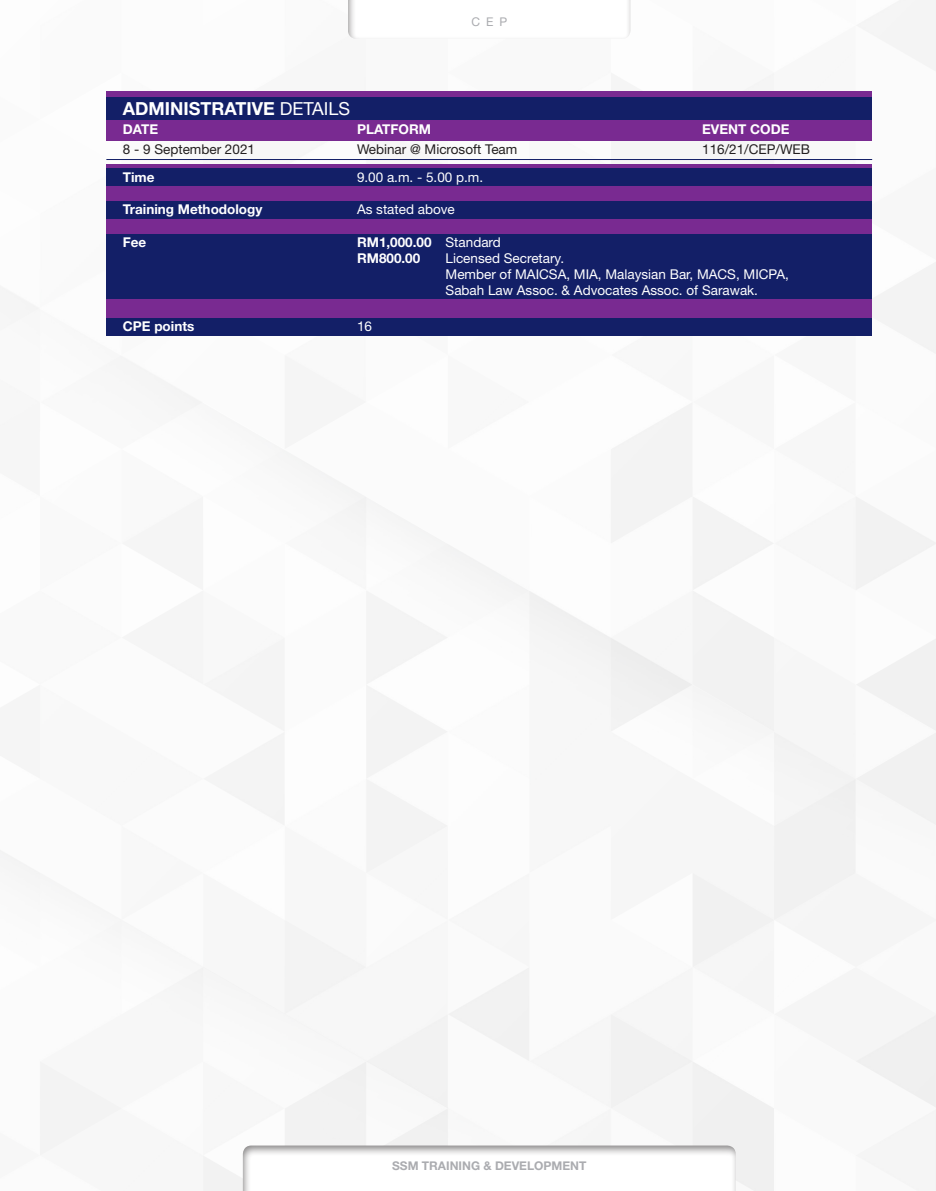
<style>
.page{position:relative;width:936px;height:1191px;background:#fff}
.page>*{position:absolute;margin:0;border:0;box-sizing:border-box;transform-origin:0 0}
.t1{font:700 18px "Helvetica Neue";color:#fff}
.t2{font:13.5px "Helvetica Neue";color:#fff}
.t3{font:700 13.5px "Helvetica Neue";color:#fff}
.t4{font:13.5px "Helvetica Neue";color:#231f20}
.t5{font:700 12px "Helvetica Neue";color:#abacb0}
.Body_9pt{font:12px "Helvetica Neue";color:#abacb0}
.s1{font-weight:400}
</style>
<div class="page">
<img style="left:0;top:0;width:935px;height:1191px">
<div style="left:242px;top:1145px;width:495px;height:46px;background:#231f20;opacity:.55"></div>
<div style="left:347px;top:0;width:285px;height:41px;background:#fff"></div>
<div style="left:264px;top:1160px;width:450px;height:31px;background:#fff"></div>
<div style="left:106px;top:165px;width:766px;height:155px;background:#792a91"></div>
<div style="left:106px;top:168px;width:766px;height:18px;background:#131f67"></div>
<div style="left:106px;top:201px;width:766px;height:18px;background:#131f67"></div>
<div style="left:106px;top:318px;width:766px;height:18px;background:#131f67"></div>
<div style="left:106px;top:234px;width:766px;height:65px;background:#131f67"></div>
<hr style="left:106px;top:159px;width:766px;height:1px;background:#131f67">
<div style="left:106px;top:91px;width:766px;height:49px;background:#792a91"></div>
<div style="left:106px;top:97px;width:766px;height:22px;background:#131f67"></div>
<p class="Body_9pt" style="left:471px;top:15px;width:37px">CEP</p>
<p class="t1" style="left:123px;top:97px;width:229px">ADMINISTRATIVE <span class="s1">DETAILS</span></p>
<p class="t3" style="left:123px;top:121px;width:37px">DATE</p>
<p class="t3" style="left:357px;top:121px;width:76px">PLATFORM</p>
<p class="t3" style="left:702px;top:121px;width:89px">EVENT CODE</p>
<p class="t4" style="left:123px;top:141px;width:134px">8 - 9 September 2021</p>
<p class="t4" style="left:357px;top:141px;width:162px">Webinar @ Microsoft Team</p>
<p class="t4" style="left:702px;top:141px;width:109px">116/21/CEP/WEB</p>
<p class="t3" style="left:123px;top:169px;width:33px">Time</p>
<p class="t2" style="left:357px;top:169px;width:128px">9.00 a.m. - 5.00 p.m.</p>
<p class="t3" style="left:123px;top:201px;width:141px">Training Methodology</p>
<p class="t2" style="left:357px;top:201px;width:99px">As stated above</p>
<p class="t3" style="left:123px;top:233px;width:25px">Fee</p>
<p class="t3" style="left:357px;top:233px;width:145px">RM1,000.00 <span class="s1">Standard</span></p>
<p class="t3" style="left:357px;top:250px;width:65px">RM800.00</p>
<p class="t2" style="left:445px;top:250px;width:120px">Licensed Secretary.</p>
<p class="t2" style="left:445px;top:266px;width:345px">Member of MAICSA, MIA, Malaysian Bar, MACS, MICPA,</p>
<p class="t2" style="left:445px;top:282px;width:314px">Sabah Law Assoc. &amp; Advocates Assoc. of Sarawak.</p>
<p class="t3" style="left:123px;top:318px;width:73px">CPE points</p>
<p class="t2" style="left:357px;top:318px;width:17px">16</p>
<p class="t5" style="left:392px;top:1158px;width:196px">SSM TRAINING &amp; DEVELOPMENT</p>
</div>
